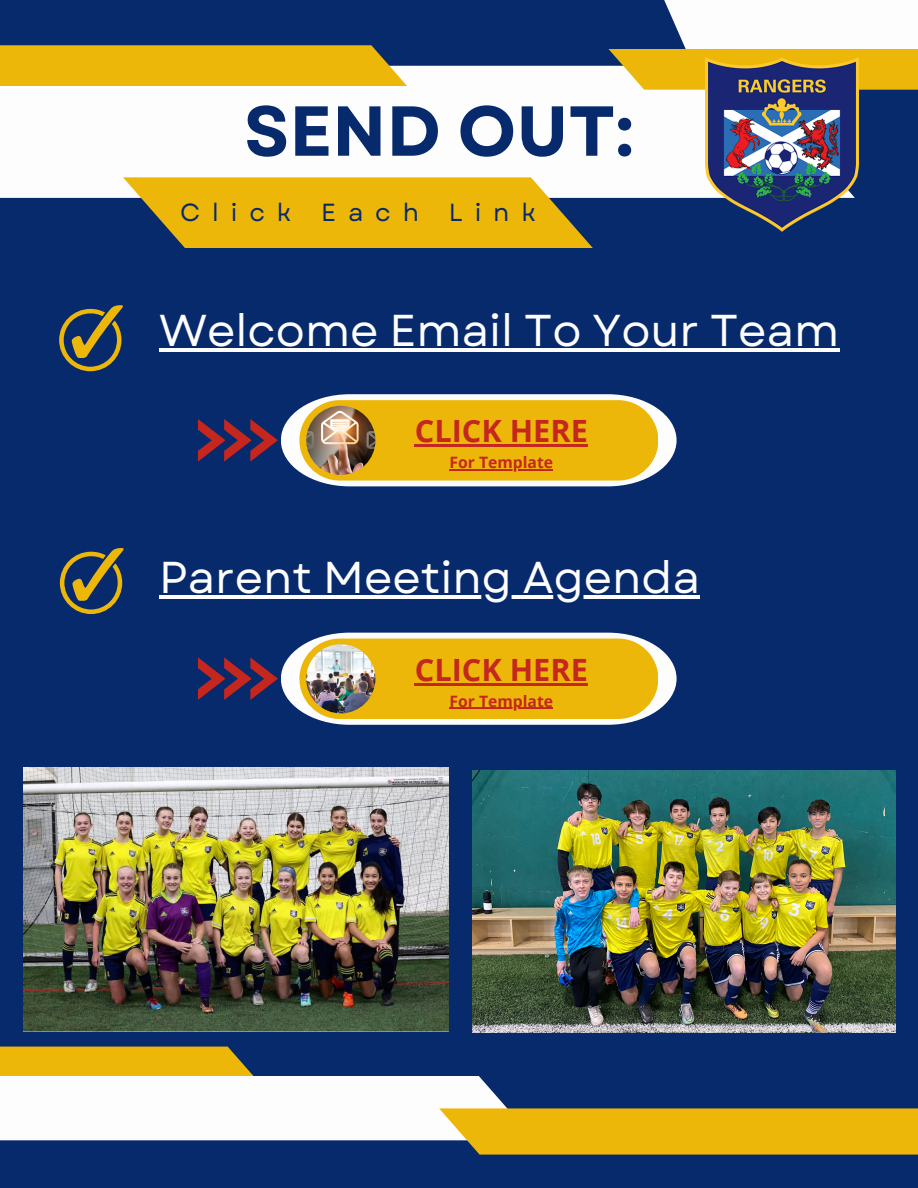
<style>
.page{position:relative;width:918px;height:1188px;background:#072a6d}
.page>*{position:absolute;margin:0;border:0;box-sizing:border-box;transform-origin:0 0}
.t1{font:700 70.5px "Garet";color:#072a6d}
.t2{font:44.55px "Garet";color:#fdfdfd}
.t3{font:700 30.75px "Open Sans";color:#c5261d}
.t4{font:24.75px "Garet";letter-spacing:.48em;color:#072a6d}
.t5{font:700 15.75px "Open Sans";color:#c5261d}
</style>
<div class="page">
<img style="left:23px;top:768px;width:426px;height:263px">
<svg style="left:0;top:1047px;width:918px;height:108px"></svg>
<img style="left:472px;top:770px;width:424px;height:263px">
<hr style="left:159px;top:348px;width:680px;height:3px;background:#fdfdfd">
<hr style="left:159px;top:596px;width:541px;height:3px;background:#fdfdfd">
<div style="left:0;top:66px;width:706px;height:132px;background:#fdfdfd"></div>
<div style="left:0;top:45px;width:407px;height:41px;background:#edb70a"></div>
<svg style="left:123px;top:177px;width:470px;height:71px;background:#d8ac1d"></svg>
<div style="left:652px;top:0;width:266px;height:72px;background:#fdfdfd"></div>
<svg style="left:608px;top:49px;width:310px;height:41px;background:#e9ba20"></svg>
<img style="left:706px;top:58px;width:153px;height:173px">
<svg style="left:198px;top:394px;width:479px;height:92px"></svg>
<div style="left:300px;top:400px;width:358px;height:80px;background:#edb70a;border-radius:40px"></div>
<img style="left:306px;top:406px;width:69px;height:69px;border-radius:50%">
<hr style="left:415px;top:445px;width:173px;height:2px;background:#c5261d">
<hr style="left:450px;top:469px;width:103px;height:1px;background:#c5261d">
<svg style="left:198px;top:633px;width:479px;height:92px"></svg>
<div style="left:300px;top:639px;width:358px;height:80px;background:#edb70a;border-radius:40px"></div>
<img style="left:306px;top:644px;width:69px;height:69px;border-radius:50%">
<hr style="left:415px;top:683px;width:173px;height:2px;background:#c5261d">
<hr style="left:450px;top:708px;width:103px;height:1px;background:#c5261d">
<svg style="left:59px;top:305px;width:64px;height:66px"></svg>
<svg style="left:60px;top:548px;width:64px;height:66px"></svg>
<p class="t1" style="left:244px;top:80px;width:391px">SEND OUT:</p>
<p class="t4" style="left:180px;top:194px;width:357px">Click Each Link</p>
<h1 class="t2" style="left:159px;top:298px;width:682px">Welcome Email To Your Team</h1>
<h2 class="t3" style="left:415px;top:410px;width:175px">CLICK HERE</h2>
<h2 class="t5" style="left:450px;top:451px;width:105px">For Template</h2>
<h3 class="t2" style="left:159px;top:546px;width:542px">Parent Meeting Agenda</h3>
<p class="t3" style="left:415px;top:648px;width:175px">CLICK HERE</p>
<p class="t5" style="left:450px;top:690px;width:105px">For Template</p>
</div>
